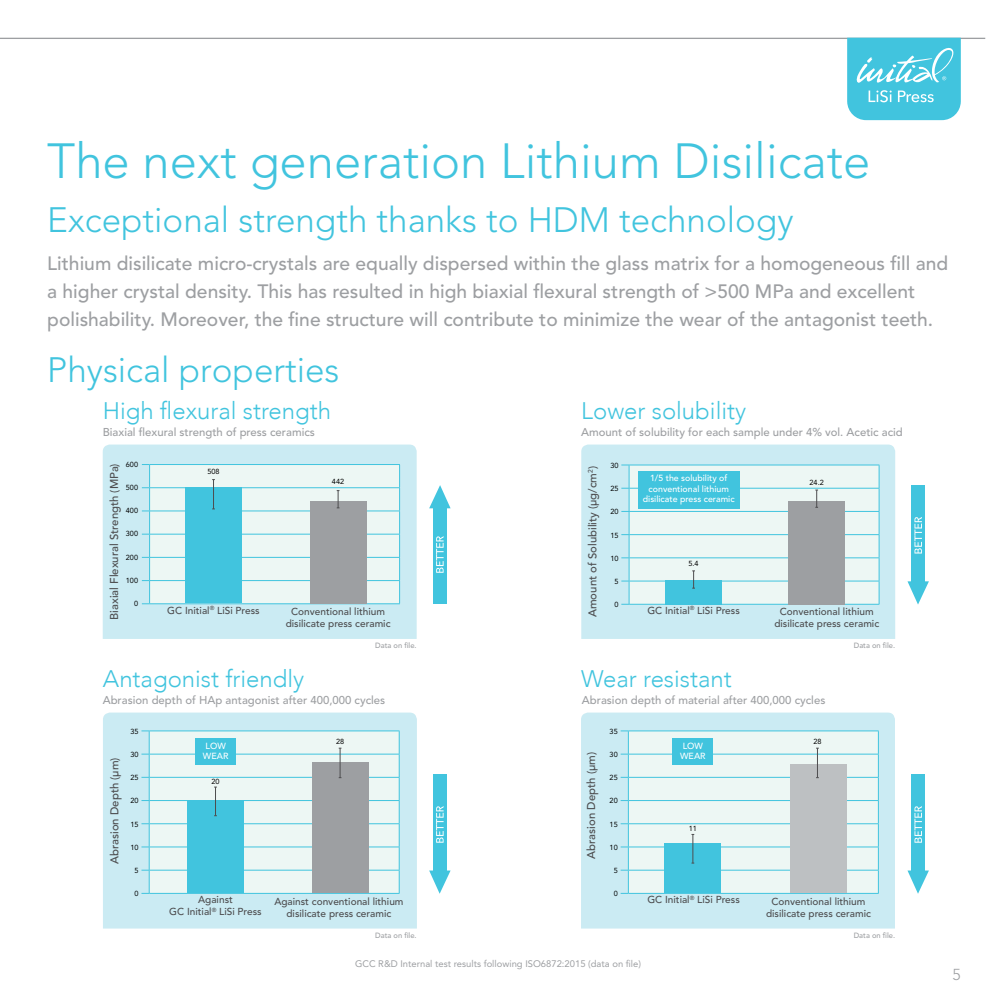
<style>
.page{position:relative;width:1008px;height:1008px;background:#fff}
.page>*{position:absolute;margin:0;border:0;box-sizing:border-box;transform-origin:0 0}
.t1{font:300 49px "Avenir LT";color:#41c4de}
.t2{font:300 35px "Avenir LT";color:#41c4de}
.t3{font:300 23.97px "Avenir";color:#41c4de}
.t4{font:500 19.25px/28px "Avenir LT Std";color:#9d9fa2}
.t5{font:300 15.75px "Avenir LT";color:#9d9fa2}
.t6{font:500 11.38px "Avenir LT Std";color:#9d9fa2}
.t7{font:500 11.38px "Avenir LT Std";color:#4d4d4f}
.t8{font:500 10.15px/12.1px "Avenir LT Std";color:#4d4d4f;text-align:center}
.t9{font:9.45px "Avenir LT";color:#9d9fa2}
.t10{font:500 8.75px/10.5px "Avenir LT Std";color:#fff}
.t11{font:500 7.52px "Avenir LT Std";color:#9d9fa2}
.t12{font:7.35px "Avenir LT";color:#000}
</style>
<div class="page">
<hr style="left:0;top:38px;width:985px;height:1px;background:#9d9fa2">
<svg style="left:847px;top:38px;width:114px;height:82px"></svg>
<div style="left:581px;top:445px;width:314px;height:194px;background:#cbebf3"></div>
<svg style="left:621px;top:465px;width:259px;height:140px"></svg>
<div style="left:103px;top:445px;width:314px;height:194px;background:#cbebf3"></div>
<svg style="left:142px;top:464px;width:258px;height:140px"></svg>
<div style="left:103px;top:713px;width:314px;height:216px;background:#cbebf3"></div>
<svg style="left:141px;top:731px;width:259px;height:163px"></svg>
<div style="left:581px;top:713px;width:314px;height:216px;background:#cbebf3"></div>
<svg style="left:621px;top:731px;width:258px;height:163px"></svg>
<div style="left:433px;top:505px;width:14px;height:99px;background:#41c4de"></div>
<div style="left:433px;top:775px;width:14px;height:99px;background:#41c4de"></div>
<div style="left:911px;top:775px;width:14px;height:99px;background:#41c4de"></div>
<div style="left:911px;top:486px;width:14px;height:99px;background:#41c4de"></div>
<svg style="left:429px;top:485px;width:22px;height:23px"></svg>
<svg style="left:429px;top:871px;width:22px;height:23px"></svg>
<svg style="left:908px;top:871px;width:21px;height:23px"></svg>
<svg style="left:908px;top:581px;width:21px;height:24px"></svg>
<svg style="left:436px;top:536px;width:8px;height:37px"></svg>
<svg style="left:436px;top:806px;width:8px;height:37px"></svg>
<svg style="left:914px;top:806px;width:8px;height:37px"></svg>
<svg style="left:914px;top:517px;width:8px;height:37px"></svg>
<h1 class="t1" style="left:47px;top:133px;width:825px">The next generation Lithium Disilicate</h1>
<h2 class="t2" style="left:47px;top:200px;width:748px">Exceptional strength thanks to HDM technology</h2>
<p class="t4" style="left:47px;top:250px;width:902px">Lithium disilicate micro-crystals are equally dispersed within the glass matrix for a homogeneous fill and a higher crystal density. This has resulted in high biaxial flexural strength of &gt;500 MPa and excellent polishability. Moreover, the fine structure will contribute to minimize the wear of the antagonist teeth.</p>
<h2 class="t2" style="left:47px;top:349px;width:294px">Physical properties</h2>
<p class="t3" style="left:103px;top:397px;width:230px">High flexural strength</p>
<p class="t6" style="left:103px;top:425px;width:214px">Biaxial flexural strength of press ceramics</p>
<p class="t12" style="left:126px;top:460px;width:14px">600</p>
<p class="t12" style="left:126px;top:483px;width:14px">500</p>
<p class="t12" style="left:126px;top:506px;width:14px">400</p>
<p class="t12" style="left:126px;top:529px;width:14px">300</p>
<p class="t12" style="left:126px;top:553px;width:14px">200</p>
<p class="t12" style="left:126px;top:576px;width:14px">100</p>
<p class="t12" style="left:134px;top:599px;width:6px">0</p>
<p class="t7" style="left:108px;top:620px;width:158px;rotate:-90deg">Biaxial Flexural Strength (MPa)</p>
<p class="t12" style="left:207px;top:467px;width:14px">508</p>
<p class="t12" style="left:332px;top:477px;width:14px">442</p>
<p class="t8" style="left:167px;top:604px;width:94px">GC Initial<sup>®</sup> LiSi Press</p>
<p class="t8" style="left:286px;top:606px;width:106px">Conventional lithium disilicate press ceramic</p>
<p class="t11" style="left:375px;top:641px;width:43px">Data on file.</p>
<p class="t3" style="left:581px;top:397px;width:166px">Lower solubility</p>
<p class="t6" style="left:581px;top:425px;width:323px">Amount of solubility for each sample under 4% vol. Acetic acid</p>
<p class="t12" style="left:610px;top:461px;width:10px">30</p>
<p class="t12" style="left:610px;top:484px;width:10px">25</p>
<p class="t12" style="left:610px;top:507px;width:10px">20</p>
<p class="t12" style="left:610px;top:531px;width:10px">15</p>
<p class="t12" style="left:610px;top:554px;width:10px">10</p>
<p class="t12" style="left:614px;top:577px;width:6px">5</p>
<p class="t12" style="left:614px;top:600px;width:6px">0</p>
<p class="t7" style="left:586px;top:617px;width:152px;rotate:-90deg">Amount of Solubility (µg/cm<sup>2</sup>)</p>
<p class="t10" style="left:643px;top:473px;width:93px;text-align:center">1/5 the solubility of conventional lithium disilicate press ceramic</p>
<p class="t12" style="left:689px;top:559px;width:12px">5.4</p>
<p class="t8" style="left:647px;top:604px;width:94px">GC Initial<sup>®</sup> LiSi Press</p>
<p class="t12" style="left:810px;top:478px;width:16px">24.2</p>
<p class="t8" style="left:774px;top:606px;width:106px">Conventional lithium disilicate press ceramic</p>
<p class="t11" style="left:854px;top:641px;width:43px">Data on file.</p>
<p class="t3" style="left:103px;top:664px;width:203px">Antagonist friendly</p>
<p class="t6" style="left:103px;top:693px;width:284px">Abrasion depth of HAp antagonist after 400,000 cycles</p>
<p class="t3" style="left:581px;top:664px;width:152px">Wear resistant</p>
<p class="t6" style="left:582px;top:693px;width:245px">Abrasion depth of material after 400,000 cycles</p>
<p class="t7" style="left:108px;top:864px;width:108px;rotate:-90deg">Abrasion Depth (µm)</p>
<p class="t12" style="left:130px;top:727px;width:10px">35</p>
<p class="t12" style="left:130px;top:750px;width:10px">30</p>
<p class="t12" style="left:130px;top:773px;width:10px">25</p>
<p class="t12" style="left:130px;top:797px;width:10px">20</p>
<p class="t12" style="left:130px;top:820px;width:10px">15</p>
<p class="t12" style="left:130px;top:843px;width:10px">10</p>
<p class="t12" style="left:135px;top:866px;width:6px">5</p>
<p class="t12" style="left:135px;top:890px;width:6px">0</p>
<p class="t10" style="left:203px;top:740px;width:27px">LOW<br>WEAR</p>
<p class="t12" style="left:211px;top:777px;width:10px">20</p>
<p class="t12" style="left:336px;top:738px;width:10px">28</p>
<p class="t8" style="left:169px;top:894px;width:94px">Against<br>GC Initial<sup>®</sup> LiSi Press</p>
<p class="t8" style="left:274px;top:896px;width:131px">Against conventional lithium disilicate press ceramic</p>
<p class="t7" style="left:585px;top:859px;width:108px;rotate:-90deg">Abrasion Depth (µm)</p>
<p class="t12" style="left:610px;top:727px;width:10px">35</p>
<p class="t12" style="left:610px;top:750px;width:10px">30</p>
<p class="t12" style="left:610px;top:773px;width:10px">25</p>
<p class="t12" style="left:610px;top:797px;width:10px">20</p>
<p class="t12" style="left:610px;top:820px;width:10px">15</p>
<p class="t12" style="left:610px;top:843px;width:10px">10</p>
<p class="t12" style="left:614px;top:866px;width:6px">5</p>
<p class="t12" style="left:614px;top:890px;width:6px">0</p>
<p class="t10" style="left:680px;top:740px;width:27px">LOW<br>WEAR</p>
<p class="t12" style="left:689px;top:825px;width:10px">11</p>
<p class="t8" style="left:647px;top:894px;width:94px">GC Initial<sup>®</sup> LiSi Press</p>
<p class="t12" style="left:813px;top:738px;width:10px">28</p>
<p class="t8" style="left:766px;top:896px;width:106px">Conventional lithium disilicate press ceramic</p>
<p class="t11" style="left:375px;top:931px;width:43px">Data on file.</p>
<p class="t11" style="left:854px;top:931px;width:43px">Data on file.</p>
<p class="t9" style="left:355px;top:959px;width:288px">GCC R&amp;D Internal test results following ISO6872:2015 (data on file)</p>
<p class="t5" style="left:953px;top:965px;width:10px">5</p>
</div>
